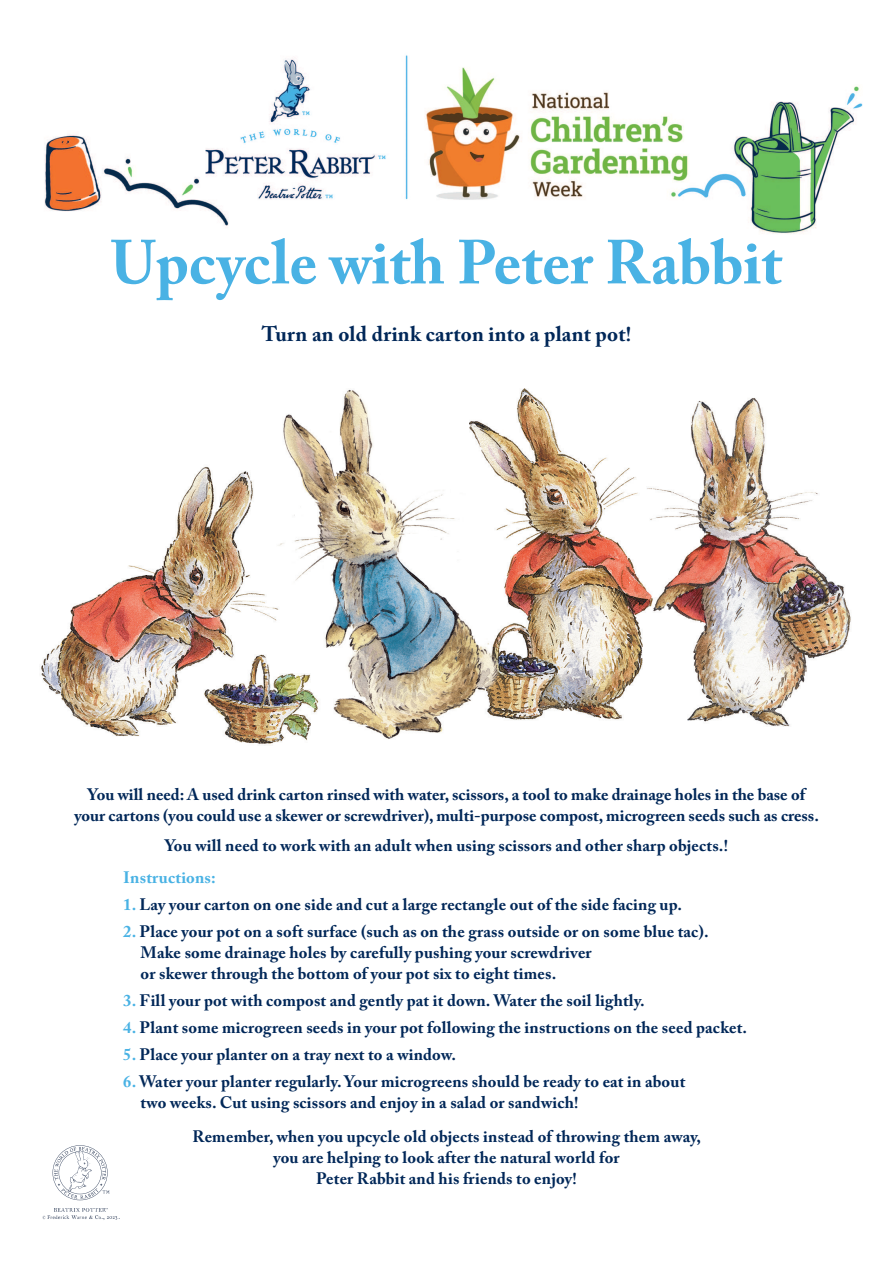
<style>
.page{position:relative;width:893px;height:1263px;background:#fff}
.page>*{position:absolute;margin:0;border:0;box-sizing:border-box;transform-origin:0 0}
.t1{font:700 61.5px "Adobe Caslon Pro";color:#49b2e4}
.t2{font:700 21px "Adobe Caslon Pro";letter-spacing:.01em;color:#012758}
.t3{font:700 16.5px/21px "Adobe Caslon Pro";letter-spacing:.01em;color:#012758;text-align:center}
.t4{font:700 16.5px "Adobe Caslon Pro";letter-spacing:.01em;color:#49b2e4}
.s1{color:#49b2e4}
</style>
<div class="page">
<img style="left:44px;top:55px;width:819px;height:179px">
<img style="left:41px;top:388px;width:810px;height:357px">
<svg style="left:42px;top:1145px;width:78px;height:75px"></svg>
<h1 class="t1" style="left:111px;top:237px;width:673px">Upcycle with Peter Rabbit</h1>
<p class="t2" style="left:262px;top:325px;width:371px">Turn an old drink carton into a plant pot!</p>
<p class="t3" style="left:74px;top:785px;width:746px">You will need: A used drink carton rinsed with water, scissors, a tool to make drainage holes in the base of your cartons (you could use a skewer or screwdriver), multi-purpose compost, microgreen seeds such as cress.</p>
<p class="t3" style="left:165px;top:836px;width:564px">You will need to work with an adult when using scissors and other sharp objects.!</p>
<p class="t4" style="left:123px;top:870px;width:94px">Instructions:</p>
<p class="t3" style="left:123px;top:895px;width:560px"><span class="s1">1.</span> Lay your carton on one side and cut a large rectangle out of the side facing up.</p>
<p class="t3" style="left:141px;top:922px;width:570px;text-align:left;text-indent:-17px"><span class="s1">2.</span> Place your pot on a soft surface (such as on the grass outside or on some blue tac).<br>Make some drainage holes by carefully pushing your screwdriver<br>or skewer through the bottom of your pot six to eight times.</p>
<p class="t3" style="left:123px;top:991px;width:523px"><span class="s1">3.</span> Fill your pot with compost and gently pat it down. Water the soil lightly.</p>
<p class="t3" style="left:123px;top:1018px;width:625px"><span class="s1">4.</span> Plant some microgreen seeds in your pot following the instructions on the seed packet.</p>
<p class="t3" style="left:123px;top:1045px;width:334px"><span class="s1">5.</span> Place your planter on a tray next to a window.</p>
<p class="t3" style="left:141px;top:1072px;width:546px;text-align:left;text-indent:-17px"><span class="s1">6.</span> Water your planter regularly. Your microgreens should be ready to eat in about two weeks. Cut using scissors and enjoy in a salad or sandwich!</p>
<p class="t3" style="left:192px;top:1128px;width:510px">Remember, when you upcycle old objects instead of throwing them away, you are helping to look after the natural world for<br>Peter Rabbit and his friends to enjoy!</p>
</div>
